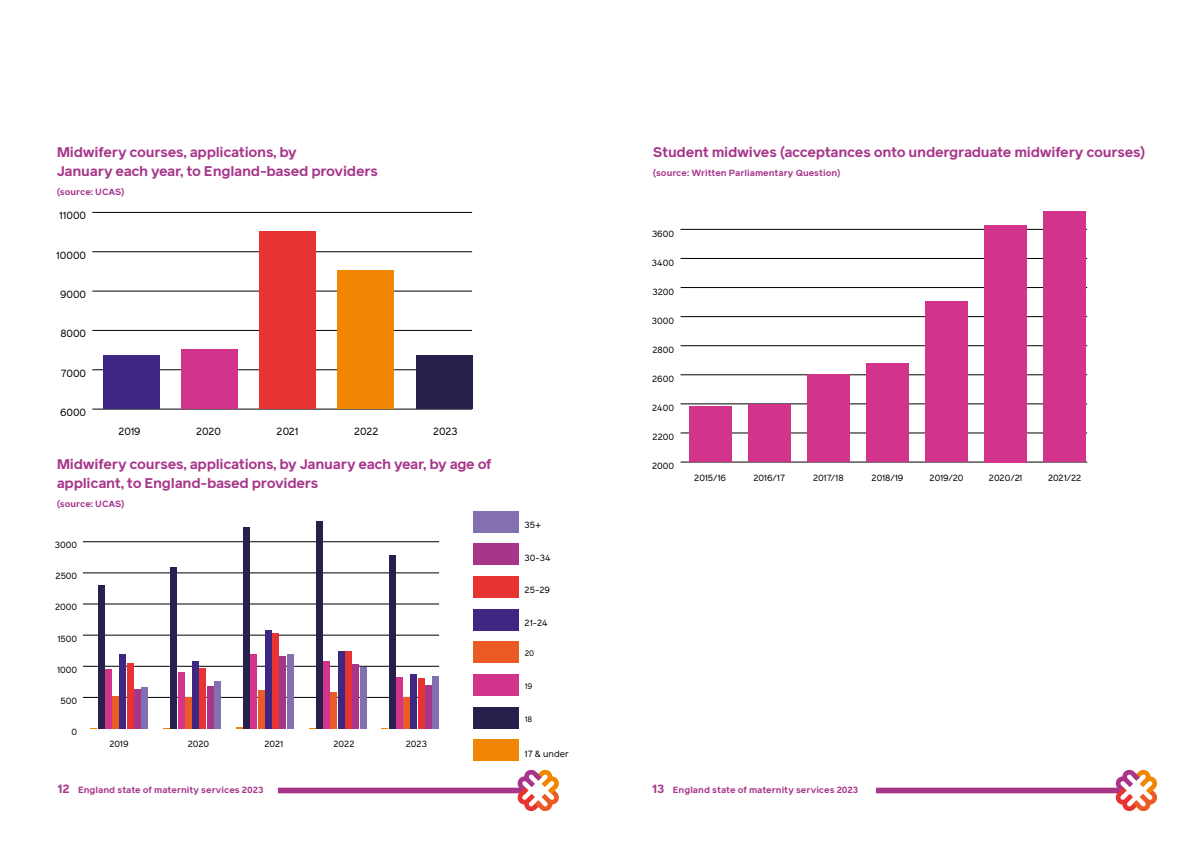
<style>
.page{position:relative;width:1191px;height:842px;background:#fff}
.page>*{position:absolute;margin:0;border:0;box-sizing:border-box;transform-origin:0 0}
.t1{font:700 14px/19px "Reader Pro";letter-spacing:-.02em;color:#a7368b}
.t2{font:10.4px "Reader Pro";color:#000}
.t3{font:9px "Reader Pro";color:#000}
.t4{font:700 9px "Reader Pro";color:#a7368b}
.t5{font:8px "Reader Pro";color:#000}
.s1{font-size:12px}
</style>
<div class="page">
<div style="left:278px;top:788px;width:246px;height:5px;background:#a7368b"></div>
<div style="left:876px;top:788px;width:246px;height:5px;background:#a7368b"></div>
<svg style="left:517px;top:770px;width:42px;height:41px"></svg>
<svg style="left:1115px;top:770px;width:42px;height:41px"></svg>
<hr style="left:92px;top:409px;width:380px;height:1px;background:#000">
<hr style="left:92px;top:369px;width:380px;height:1px;background:#000">
<hr style="left:92px;top:330px;width:380px;height:1px;background:#000">
<hr style="left:92px;top:291px;width:380px;height:1px;background:#000">
<hr style="left:92px;top:251px;width:380px;height:1px;background:#000">
<hr style="left:92px;top:212px;width:380px;height:1px;background:#000">
<div style="left:103px;top:356px;width:56px;height:53px;background:#3d2783"></div>
<div style="left:181px;top:349px;width:57px;height:60px;background:#d1348a"></div>
<div style="left:259px;top:232px;width:57px;height:177px;background:#e73432"></div>
<div style="left:338px;top:271px;width:56px;height:138px;background:#f18604"></div>
<div style="left:416px;top:356px;width:56px;height:53px;background:#28204c"></div>
<hr style="left:83px;top:697px;width:356px;height:1px;background:#000">
<hr style="left:83px;top:666px;width:356px;height:1px;background:#000">
<hr style="left:83px;top:635px;width:356px;height:1px;background:#000">
<hr style="left:83px;top:603px;width:356px;height:1px;background:#000">
<hr style="left:83px;top:572px;width:356px;height:1px;background:#000">
<hr style="left:83px;top:541px;width:356px;height:1px;background:#000">
<div style="left:473px;top:511px;width:46px;height:21px;background:#8370b0"></div>
<div style="left:141px;top:687px;width:7px;height:41px;background:#8370b0"></div>
<div style="left:214px;top:681px;width:7px;height:47px;background:#8370b0"></div>
<div style="left:287px;top:654px;width:6px;height:74px;background:#8370b0"></div>
<div style="left:360px;top:667px;width:6px;height:61px;background:#8370b0"></div>
<div style="left:432px;top:676px;width:7px;height:52px;background:#8370b0"></div>
<div style="left:473px;top:543px;width:46px;height:22px;background:#a7368b"></div>
<div style="left:134px;top:689px;width:7px;height:39px;background:#a7368b"></div>
<div style="left:207px;top:685px;width:6px;height:43px;background:#a7368b"></div>
<div style="left:280px;top:656px;width:6px;height:72px;background:#a7368b"></div>
<div style="left:352px;top:664px;width:7px;height:64px;background:#a7368b"></div>
<div style="left:425px;top:685px;width:7px;height:43px;background:#a7368b"></div>
<div style="left:473px;top:576px;width:46px;height:22px;background:#e73432"></div>
<div style="left:127px;top:663px;width:6px;height:65px;background:#e73432"></div>
<div style="left:200px;top:668px;width:6px;height:60px;background:#e73432"></div>
<div style="left:272px;top:633px;width:7px;height:95px;background:#e73432"></div>
<div style="left:345px;top:651px;width:7px;height:77px;background:#e73432"></div>
<div style="left:418px;top:678px;width:6px;height:50px;background:#e73432"></div>
<div style="left:473px;top:609px;width:46px;height:21px;background:#3d2783"></div>
<div style="left:120px;top:654px;width:6px;height:74px;background:#3d2783"></div>
<div style="left:192px;top:661px;width:7px;height:67px;background:#3d2783"></div>
<div style="left:265px;top:630px;width:7px;height:98px;background:#3d2783"></div>
<div style="left:338px;top:651px;width:6px;height:77px;background:#3d2783"></div>
<div style="left:411px;top:674px;width:6px;height:54px;background:#3d2783"></div>
<div style="left:473px;top:641px;width:46px;height:22px;background:#eb5b25"></div>
<div style="left:112px;top:696px;width:7px;height:32px;background:#eb5b25"></div>
<div style="left:185px;top:697px;width:7px;height:31px;background:#eb5b25"></div>
<div style="left:258px;top:690px;width:6px;height:38px;background:#eb5b25"></div>
<div style="left:331px;top:692px;width:6px;height:36px;background:#eb5b25"></div>
<div style="left:403px;top:697px;width:7px;height:31px;background:#eb5b25"></div>
<div style="left:473px;top:674px;width:46px;height:22px;background:#d1348a"></div>
<div style="left:105px;top:669px;width:7px;height:59px;background:#d1348a"></div>
<div style="left:178px;top:672px;width:6px;height:56px;background:#d1348a"></div>
<div style="left:251px;top:654px;width:6px;height:74px;background:#d1348a"></div>
<div style="left:323px;top:661px;width:7px;height:67px;background:#d1348a"></div>
<div style="left:396px;top:677px;width:7px;height:51px;background:#d1348a"></div>
<div style="left:473px;top:707px;width:46px;height:21px;background:#28204c"></div>
<div style="left:98px;top:585px;width:6px;height:143px;background:#28204c"></div>
<div style="left:171px;top:567px;width:6px;height:161px;background:#28204c"></div>
<div style="left:243px;top:527px;width:7px;height:201px;background:#28204c"></div>
<div style="left:316px;top:521px;width:7px;height:207px;background:#28204c"></div>
<div style="left:389px;top:555px;width:6px;height:173px;background:#28204c"></div>
<div style="left:473px;top:739px;width:46px;height:22px;background:#f18604"></div>
<hr style="left:680px;top:461px;width:407px;height:1px;background:#000">
<hr style="left:680px;top:432px;width:407px;height:1px;background:#000">
<hr style="left:680px;top:403px;width:407px;height:1px;background:#000">
<hr style="left:680px;top:374px;width:407px;height:1px;background:#000">
<hr style="left:680px;top:345px;width:407px;height:1px;background:#000">
<hr style="left:680px;top:316px;width:407px;height:1px;background:#000">
<hr style="left:680px;top:287px;width:407px;height:1px;background:#000">
<hr style="left:680px;top:258px;width:407px;height:1px;background:#000">
<hr style="left:680px;top:229px;width:407px;height:1px;background:#000">
<div style="left:689px;top:407px;width:42px;height:55px;background:#d1348a"></div>
<div style="left:748px;top:405px;width:42px;height:57px;background:#d1348a"></div>
<div style="left:807px;top:375px;width:42px;height:87px;background:#d1348a"></div>
<div style="left:866px;top:363px;width:42px;height:99px;background:#d1348a"></div>
<div style="left:925px;top:301px;width:42px;height:161px;background:#d1348a"></div>
<div style="left:984px;top:225px;width:43px;height:237px;background:#d1348a"></div>
<div style="left:1043px;top:212px;width:43px;height:250px;background:#d1348a"></div>
<p class="t1" style="left:57px;top:142px;width:323px">Midwifery courses, applications, by<br>January each year, to England-based providers</p>
<p class="t4" style="left:57px;top:185px;width:69px">(source: UCAS)</p>
<p class="t2" style="left:59px;top:209px;width:28px">11000</p>
<p class="t2" style="left:56px;top:248px;width:31px">10000</p>
<p class="t2" style="left:60px;top:287px;width:28px">9000</p>
<p class="t2" style="left:60px;top:327px;width:27px">8000</p>
<p class="t2" style="left:61px;top:366px;width:27px">7000</p>
<p class="t2" style="left:60px;top:405px;width:28px">6000</p>
<p class="t2" style="left:118px;top:424px;width:24px">2019</p>
<p class="t2" style="left:196px;top:424px;width:26px">2020</p>
<p class="t2" style="left:277px;top:424px;width:23px">2021</p>
<p class="t2" style="left:354px;top:424px;width:26px">2022</p>
<p class="t2" style="left:433px;top:424px;width:26px">2023</p>
<p class="t1" style="left:57px;top:454px;width:436px">Midwifery courses, applications, by January each year, by age of applicant, to England-based providers</p>
<p class="t4" style="left:57px;top:497px;width:69px">(source: UCAS)</p>
<p class="t3" style="left:55px;top:539px;width:24px">3000</p>
<p class="t3" style="left:55px;top:570px;width:23px">2500</p>
<p class="t3" style="left:55px;top:601px;width:24px">2000</p>
<p class="t3" style="left:57px;top:632px;width:21px">1500</p>
<p class="t3" style="left:57px;top:664px;width:22px">1000</p>
<p class="t3" style="left:61px;top:695px;width:18px">500</p>
<p class="t3" style="left:72px;top:726px;width:7px">0</p>
<p class="t3" style="left:109px;top:738px;width:21px">2019</p>
<p class="t3" style="left:188px;top:738px;width:23px">2020</p>
<p class="t3" style="left:264px;top:738px;width:20px">2021</p>
<p class="t3" style="left:333px;top:738px;width:23px">2022</p>
<p class="t3" style="left:406px;top:738px;width:23px">2023</p>
<p class="t3" style="left:524px;top:519px;width:18px">35+</p>
<p class="t3" style="left:524px;top:551px;width:28px">30-34</p>
<p class="t3" style="left:524px;top:584px;width:27px">25-29</p>
<p class="t3" style="left:524px;top:617px;width:25px">21-24</p>
<p class="t5" style="left:525px;top:648px;width:11px">20</p>
<p class="t5" style="left:525px;top:681px;width:9px">19</p>
<p class="t5" style="left:525px;top:714px;width:9px">18</p>
<p class="t3" style="left:524px;top:748px;width:46px">17 &amp; under</p>
<p class="t1" style="left:653px;top:142px;width:494px">Student midwives (acceptances onto undergraduate midwifery courses)</p>
<p class="t4" style="left:653px;top:166px;width:189px">(source: Written Parliamentary Question)</p>
<p class="t3" style="left:652px;top:228px;width:24px">3600</p>
<p class="t3" style="left:652px;top:257px;width:24px">3400</p>
<p class="t3" style="left:652px;top:286px;width:23px">3200</p>
<p class="t3" style="left:652px;top:315px;width:24px">3000</p>
<p class="t3" style="left:652px;top:344px;width:23px">2800</p>
<p class="t3" style="left:652px;top:373px;width:23px">2600</p>
<p class="t3" style="left:652px;top:402px;width:24px">2400</p>
<p class="t3" style="left:652px;top:431px;width:23px">2200</p>
<p class="t3" style="left:652px;top:460px;width:24px">2000</p>
<p class="t3" style="left:694px;top:472px;width:33px">2015/16</p>
<p class="t3" style="left:753px;top:472px;width:33px">2016/17</p>
<p class="t3" style="left:813px;top:472px;width:32px">2017/18</p>
<p class="t3" style="left:871px;top:472px;width:33px">2018/19</p>
<p class="t3" style="left:929px;top:472px;width:35px">2019/20</p>
<p class="t3" style="left:989px;top:472px;width:35px">2020/21</p>
<p class="t3" style="left:1048px;top:472px;width:35px">2021/22</p>
<p class="t4" style="left:57px;top:783px;width:207px"><span class="s1">12</span> England state of maternity services 2023</p>
<p class="t4" style="left:652px;top:783px;width:207px"><span class="s1">13</span> England state of maternity services 2023</p>
</div>
